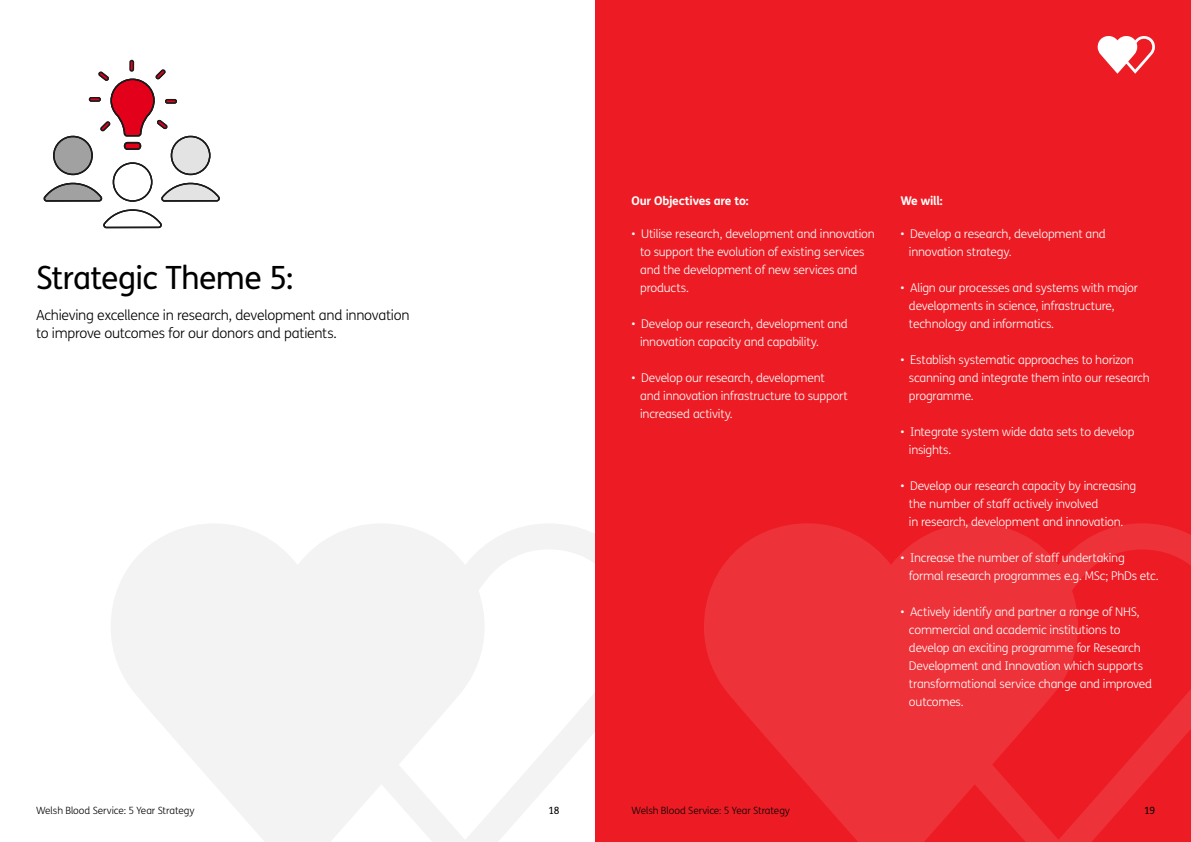
<style>
.page{position:relative;width:1191px;height:842px;background:#fff}
.page>*{position:absolute;margin:0;border:0;box-sizing:border-box;transform-origin:0 0}
.t1{font:32px "FS Me";letter-spacing:-.02em;color:#000}
.t2{font:300 14px/18px "FS Me";letter-spacing:-.02em;color:#000}
.t3{font:300 12px/18px "FS Me";letter-spacing:-.02em;color:#fff}
.t4{font:700 12px "FS Me";letter-spacing:-.02em;color:#fff}
.t5{font:300 10px "FS Me";letter-spacing:-.005em;color:#020203}
.t6{font:10px "FS Me";color:#020203}
</style>
<div class="page">
<svg style="left:111px;top:524px;width:484px;height:318px;fill:#f3f3f3"></svg>
<div style="left:595px;top:0;width:596px;height:842px;background:#ed1c24"></div>
<svg style="left:704px;top:523px;width:487px;height:319px;fill:#ee3239"></svg>
<svg style="left:1097px;top:36px;width:58px;height:38px"></svg>
<div style="left:54px;top:136px;width:38px;height:38px;background:#a1a1a1;border-radius:50%"></div>
<div style="left:53px;top:136px;width:40px;height:39px;border:2px solid #1c1c1c;border-radius:50%"></div>
<svg style="left:43px;top:182px;width:59px;height:20px"></svg>
<div style="left:171px;top:136px;width:39px;height:38px;background:#e3e3e3;border-radius:50%"></div>
<div style="left:171px;top:136px;width:39px;height:39px;border:2px solid #1c1c1c;border-radius:50%"></div>
<svg style="left:161px;top:182px;width:59px;height:20px"></svg>
<div style="left:113px;top:162px;width:39px;height:40px;border:2px solid #1c1c1c;border-radius:50%"></div>
<svg style="left:103px;top:209px;width:59px;height:20px"></svg>
<div style="left:125px;top:143px;width:15px;height:6px;background:#e3001a;border-radius:3px"></div>
<div style="left:124px;top:142px;width:17px;height:8px;border:2px solid #1c1c1c;border-radius:3px"></div>
<div style="left:165px;top:99px;width:12px;height:5px;border:2px solid #1c1c1c;border-radius:2px"></div>
<svg style="left:98px;top:59px;width:78px;height:78px"></svg>
<div style="left:89px;top:97px;width:12px;height:5px;border:2px solid #1c1c1c;border-radius:2px"></div>
<h1 class="t1" style="left:36px;top:256px;width:259px">Strategic Theme 5:</h1>
<p class="t2" style="left:36px;top:305px;width:375px">Achieving excellence in research, development and innovation to improve outcomes for our donors and patients.</p>
<p class="t4" style="left:631px;top:191px;width:118px">Our Objectives are to:</p>
<p class="t4" style="left:900px;top:191px;width:44px">We will:</p>
<p class="t3" style="left:640px;top:224px;width:236px;text-indent:-9px">• Utilise research, development and innovation to support the evolution of existing services and the development of new services and products.</p>
<p class="t3" style="left:640px;top:314px;width:209px;text-indent:-9px">• Develop our research, development and innovation capacity and capability.</p>
<p class="t3" style="left:640px;top:368px;width:209px;text-indent:-9px">• Develop our research, development and innovation infrastructure to support increased activity.</p>
<p class="t3" style="left:909px;top:224px;width:198px;text-indent:-9px">• Develop a research, development and innovation strategy.</p>
<p class="t3" style="left:909px;top:278px;width:230px;text-indent:-9px">• Align our processes and systems with major developments in science, infrastructure, technology and informatics.</p>
<p class="t3" style="left:909px;top:350px;width:242px;text-indent:-9px">• Establish systematic approaches to horizon scanning and integrate them into our research programme.</p>
<p class="t3" style="left:909px;top:422px;width:227px;text-indent:-9px">• Integrate system wide data sets to develop insights.</p>
<p class="t3" style="left:909px;top:476px;width:229px;text-indent:-9px">• Develop our research capacity by increasing the number of staff actively involved<br>in research, development and innovation.</p>
<p class="t3" style="left:909px;top:548px;width:251px;text-indent:-9px">• Increase the number of staff undertaking formal research programmes e.g. MSc; PhDs etc.</p>
<p class="t3" style="left:909px;top:602px;width:245px;text-indent:-9px">• Actively identify and partner a range of NHS, commercial and academic institutions to develop an exciting programme for Research Development and Innovation which supports transformational service change and improved outcomes.</p>
<p class="t5" style="left:36px;top:803px;width:160px">Welsh Blood Service: 5 Year Strategy</p>
<p class="t6" style="left:548px;top:803px;width:12px">18</p>
<p class="t5" style="left:631px;top:803px;width:160px">Welsh Blood Service: 5 Year Strategy</p>
<p class="t6" style="left:1144px;top:803px;width:13px">19</p>
</div>
